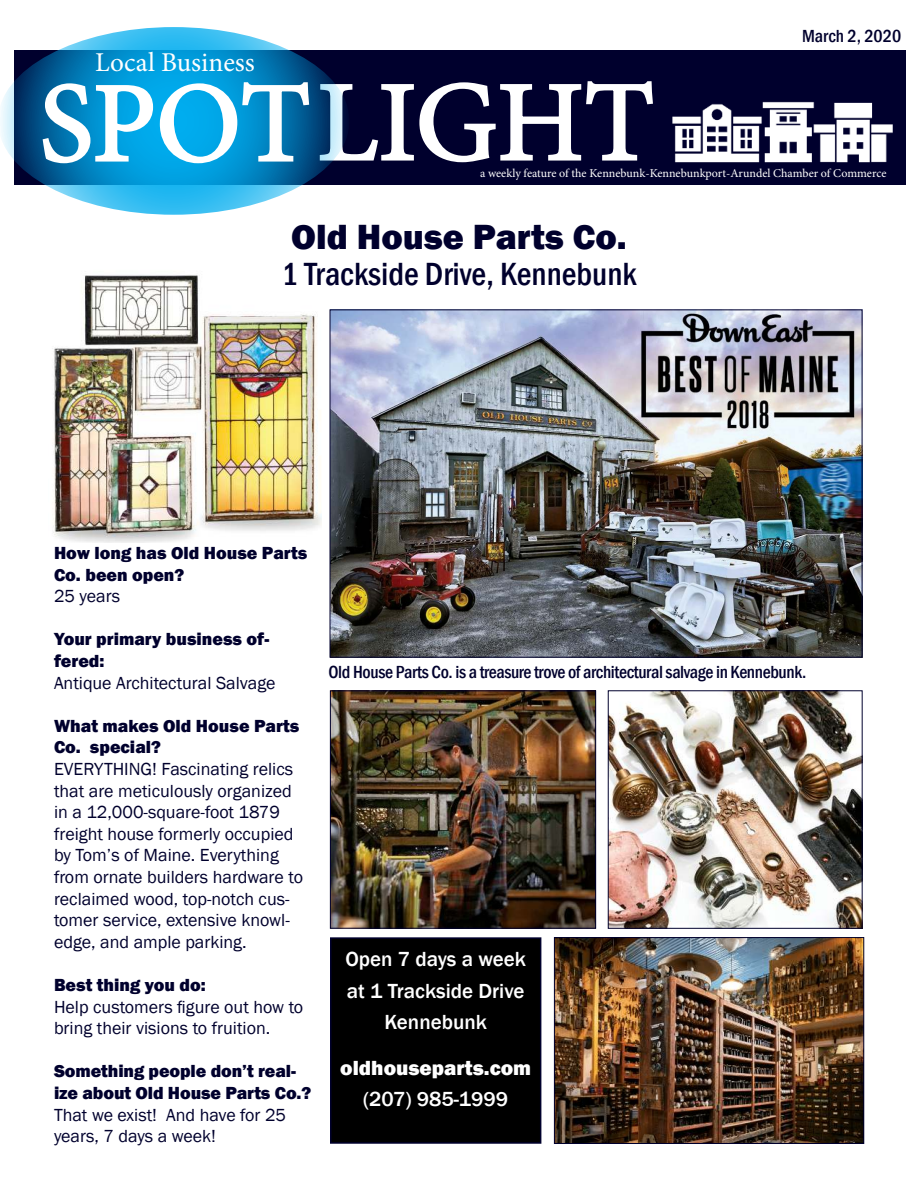
<style>
.page{position:relative;width:918px;height:1188px;background:#fff}
.page>*{position:absolute;margin:0;border:0;box-sizing:border-box;transform-origin:0 0}
.t1{font:113.85px "Minion Pro";color:#fff}
.t2{font:800 36px "Franklin Gothic";color:#00002d}
.t3{font:500 condensed 33px "Franklin Gothic";color:#00002d}
.t4{font:27.15px "Minion Pro";color:#fff}
.t5{font:500 21px/31.2px "Franklin Gothic";color:#fff;text-align:center}
.t6{font:800 21px "Franklin Gothic";color:#fff}
.t7{font:18px/21.6px "Franklin Gothic";color:#00002d}
.t8{font:800 18px/21.6px "Franklin Gothic";color:#00002d}
.t9{font:500 condensed 18px "Franklin Gothic";letter-spacing:-.02em;color:#00002d}
.t10{font:500 condensed 18px "Franklin Gothic";color:#00002d}
.t11{font:12px "Minion Pro";letter-spacing:-.005em;color:#fff}
</style>
<div class="page">
<img style="left:332px;top:311px;width:528px;height:345px">
<img style="left:556px;top:939px;width:306px;height:203px">
<div style="left:554px;top:937px;width:310px;height:207px;border:1px solid #00002d"></div>
<img style="left:53px;top:275px;width:268px;height:267px">
<img style="left:610px;top:692px;width:250px;height:235px">
<div style="left:608px;top:690px;width:254px;height:239px;border:1px solid #00002d"></div>
<div style="left:14px;top:51px;width:891px;height:134px;background:#00002d"></div>
<svg style="left:350px;top:81px;width:303px;height:82px"></svg>
<svg style="left:0;top:27px;width:350px;height:188px"></svg>
<svg style="left:41px;top:81px;width:270px;height:84px;background:#30a4d6"></svg>
<img style="left:672px;top:101px;width:221px;height:62px">
<img style="left:332px;top:692px;width:262px;height:235px">
<div style="left:330px;top:690px;width:266px;height:239px;border:1px solid #00002d"></div>
<div style="left:331px;top:938px;width:210px;height:205px;background:#000"></div>
<div style="left:330px;top:937px;width:211px;height:207px;border:2px solid #00002d"></div>
<h3 class="t4" style="left:95px;top:51px;width:161px">Local Business</h3>
<h1 class="t1" style="left:39px;top:78px;width:617px">SPOTLIGHT</h1>
<p class="t10" style="left:802px;top:28px;width:101px">March 2, 2020</p>
<p class="t11" style="left:480px;top:168px;width:408px">a weekly feature of the Kennebunk-Kennebunkport-Arundel Chamber of Commerce</p>
<h2 class="t2" style="left:291px;top:222px;width:337px">Old House Parts Co.</h2>
<h3 class="t3" style="left:281px;top:260px;width:357px">1 Trackside Drive, Kennebunk</h3>
<p class="t8" style="left:54px;top:543px;width:255px">How long has Old House Parts<br>Co. been open?</p>
<p class="t7" style="left:54px;top:586px;width:68px">25 years</p>
<p class="t8" style="left:54px;top:629px;width:217px">Your primary business of&shy;fered:</p>
<p class="t7" style="left:54px;top:673px;width:223px">Antique Architectural Salvage</p>
<p class="t8" style="left:54px;top:716px;width:247px">What makes Old House Parts<br>Co. special?</p>
<p class="t7" style="left:54px;top:759px;width:251px">EVERYTHING! Fascinating relics that are meticulously organized in a 12,000-square-foot 1879 freight house formerly occupied by Tom’s of Maine. Everything from ornate builders hardware to reclaimed wood, top-notch cus&shy;tomer service, extensive knowl&shy;edge, and ample parking.</p>
<p class="t8" style="left:54px;top:975px;width:153px">Best thing you do:</p>
<p class="t7" style="left:54px;top:996px;width:251px">Help customers figure out how to bring their visions to fruition.</p>
<p class="t8" style="left:54px;top:1061px;width:259px">Something people don’t real&shy;ize about Old House Parts Co.?</p>
<p class="t7" style="left:54px;top:1105px;width:234px">That we exist! And have for 25 years, 7 days a week!</p>
<p class="t9" style="left:328px;top:664px;width:479px">Old House Parts Co. is a treasure trove of architectural salvage in Kennebunk.</p>
<p class="t5" style="left:345px;top:945px;width:182px">Open 7 days a week at 1 Trackside Drive<br>Kennebunk</p>
<p class="t6" style="left:340px;top:1059px;width:192px">oldhouseparts.com</p>
<p class="t5" style="left:363px;top:1085px;width:147px">(207) 985-1999</p>
</div>
